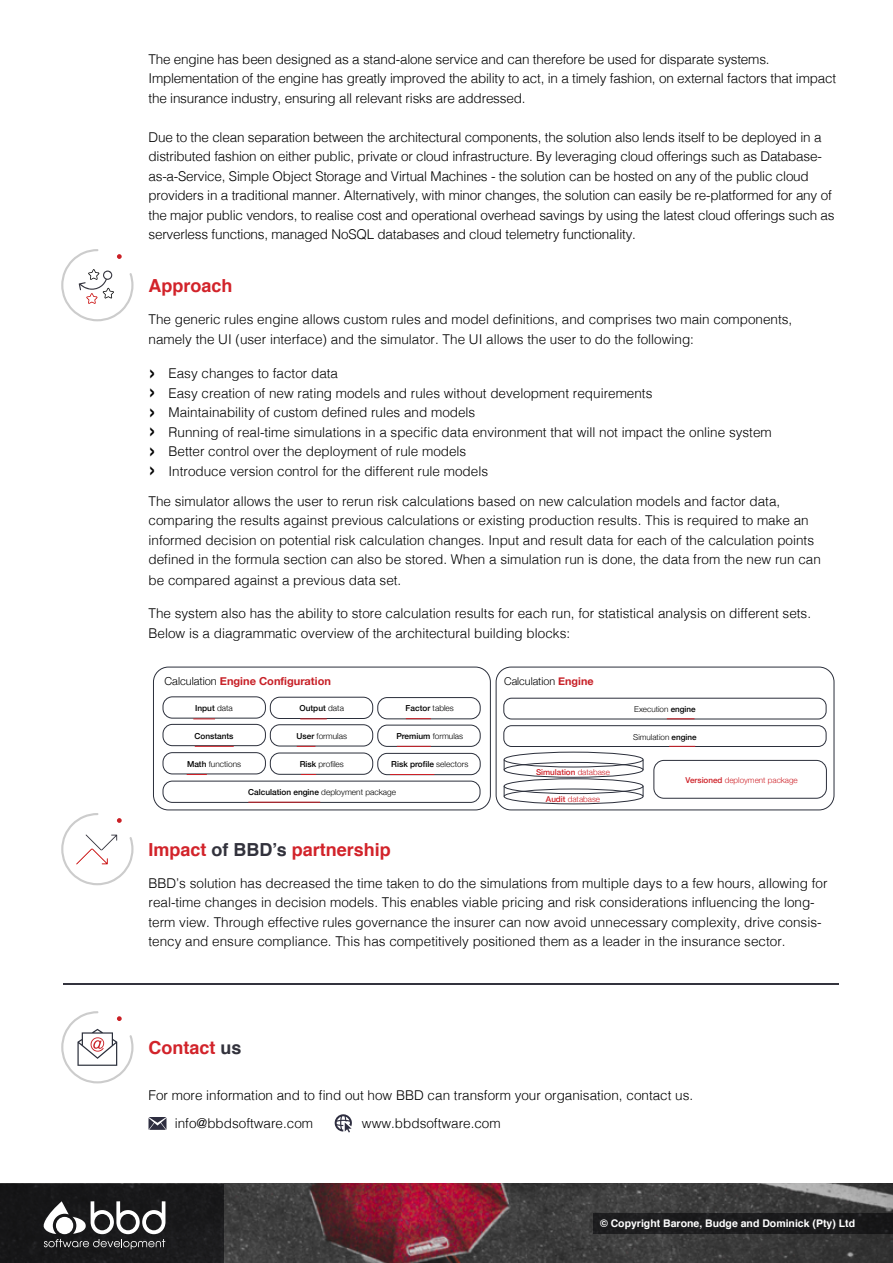
<style>
.page{position:relative;width:893px;height:1263px;background:#fff}
.page>*{position:absolute;margin:0;border:0;box-sizing:border-box;transform-origin:0 0}
.t1{font:700 18px "Helvetica";color:#d2232a}
.t2{font:300 13.5px/19.5px "Helvetica";color:#000}
.t3{font:700 11.1px "Helvetica Neue";color:#c72027}
.t4{font:300 10.8px "Helvetica Neue";color:#000}
.t5{font:700 10.5px "Helvetica";color:#fff}
.t6{font:500 8.25px "Helvetica Neue";color:#000}
.t7{font:300 8.25px "Helvetica Neue";color:#000}
.t8{font:300 8.1px "Helvetica Neue";color:#ce2027}
.t9{font:300 8.1px "Helvetica Neue";color:#000}
.t10{font:500 8.1px "Helvetica Neue";color:#ce2027}
.s1{font-weight:700;font-size:22.5px}
.s2{font-weight:300;color:#000}
.s3{font-weight:700;color:#c72027}
.s4{font-weight:300}
.s5{font-weight:500}
.s6{color:#32323c}
</style>
<div class="page">
<svg style="left:61px;top:249px;width:72px;height:72px"></svg>
<img style="left:224px;top:1184px;width:669px;height:79px">
<div style="left:0;top:1184px;width:224px;height:79px;background:#18181a"></div>
<div style="left:593px;top:1213px;width:300px;height:20px;background:#1b1b1c"></div>
<div style="left:153px;top:667px;width:338px;height:143px;border:1px solid #2b2f3b;border-radius:15px"></div>
<div style="left:496px;top:667px;width:338px;height:143px;border:1px solid #2b2f3b;border-radius:15px"></div>
<div style="left:654px;top:760px;width:172px;height:38px;border:1px solid #2b2f3b;border-radius:10px"></div>
<div style="left:163px;top:781px;width:317px;height:21px;border:1px solid #2b2f3b;border-radius:9px"></div>
<div style="left:504px;top:698px;width:322px;height:21px;border:1px solid #2b2f3b;border-radius:8px"></div>
<div style="left:504px;top:726px;width:322px;height:20px;border:1px solid #2b2f3b;border-radius:8px"></div>
<div style="left:378px;top:697px;width:102px;height:22px;border:1px solid #2b2f3b;border-radius:9px"></div>
<div style="left:378px;top:725px;width:102px;height:21px;border:1px solid #2b2f3b;border-radius:9px"></div>
<div style="left:378px;top:753px;width:102px;height:22px;border:1px solid #2b2f3b;border-radius:9px"></div>
<div style="left:270px;top:697px;width:103px;height:21px;border:1px solid #2b2f3b;border-radius:9px"></div>
<div style="left:270px;top:725px;width:103px;height:21px;border:1px solid #2b2f3b;border-radius:9px"></div>
<div style="left:270px;top:753px;width:103px;height:21px;border:1px solid #2b2f3b;border-radius:9px"></div>
<div style="left:163px;top:697px;width:102px;height:21px;border:1px solid #2b2f3b;border-radius:9px"></div>
<div style="left:163px;top:724px;width:102px;height:22px;border:1px solid #2b2f3b;border-radius:9px"></div>
<div style="left:163px;top:752px;width:102px;height:22px;border:1px solid #2b2f3b;border-radius:9px"></div>
<svg style="left:193px;top:718px;width:22px;height:1px"></svg>
<svg style="left:300px;top:718px;width:27px;height:1px"></svg>
<svg style="left:297px;top:746px;width:18px;height:1px"></svg>
<svg style="left:301px;top:774px;width:15px;height:1px"></svg>
<hr style="left:390px;top:774px;width:44px;height:1px;background:#ce2027">
<hr style="left:248px;top:802px;width:72px;height:1px;background:#ce2027">
<svg style="left:667px;top:718px;width:27px;height:1px"></svg>
<svg style="left:669px;top:746px;width:26px;height:1px"></svg>
<hr style="left:397px;top:746px;width:34px;height:1px;background:#ce2027">
<svg style="left:406px;top:718px;width:25px;height:1px"></svg>
<hr style="left:195px;top:746px;width:39px;height:1px;background:#ce2027">
<svg style="left:187px;top:774px;width:20px;height:1px"></svg>
<div style="left:504px;top:752px;width:139px;height:15px;border:1px solid #2b2f3b;border-radius:50%"></div>
<div style="left:504px;top:762px;width:139px;height:15px;border:1px solid #2b2f3b;border-radius:50%"></div>
<div style="left:504px;top:779px;width:139px;height:15px;border:1px solid #2b2f3b;border-radius:50%"></div>
<div style="left:504px;top:789px;width:139px;height:15px;border:1px solid #2b2f3b;border-radius:50%"></div>
<svg style="left:61px;top:813px;width:72px;height:72px"></svg>
<svg style="left:61px;top:1011px;width:72px;height:72px"></svg>
<svg style="left:335px;top:1114px;width:17px;height:18px"></svg>
<svg style="left:148px;top:1117px;width:18px;height:13px"></svg>
<hr style="left:63px;top:983px;width:775px;height:1px;background:#33333d">
<svg style="left:43px;top:1201px;width:122px;height:48px"></svg>
<p class="t2" style="left:148px;top:48px;width:689px">The engine has been designed as a stand-alone service and can therefore be used for disparate systems.<br>Implementation of the engine has greatly improved the ability to act, in a timely fashion, on external factors that impact the insurance industry, ensuring all relevant risks are addressed.</p>
<p class="t2" style="left:148px;top:126px;width:688px">Due to the clean separation between the architectural components, the solution also lends itself to be deployed in a distributed fashion on either public, private or cloud infrastructure. By leveraging cloud offerings such as Database&shy;as-a-Service, Simple Object Storage and Virtual Machines - the solution can be hosted on any of the public cloud providers in a traditional manner. Alternatively, with minor changes, the solution can easily be re-platformed for any of the major public vendors, to realise cost and operational overhead savings by using the latest cloud offerings such as serverless functions, managed NoSQL databases and cloud telemetry functionality.</p>
<h1 class="t1" style="left:148px;top:271px;width:86px">Approach</h1>
<p class="t2" style="left:148px;top:309px;width:645px">The generic rules engine allows custom rules and model definitions, and comprises two main components, namely the UI (user interface) and the simulator. The UI allows the user to do the following:</p>
<p class="t2" style="left:148px;top:363px;width:625px"><span class="s1">›</span> Easy changes to factor data<br><span class="s1">›</span> Easy creation of new rating models and rules without development requirements<br><span class="s1">›</span> Maintainability of custom defined rules and models<br><span class="s1">›</span> Running of real-time simulations in a specific data environment that will not impact the online system <span class="s1">›</span> Better control over the deployment of rule models<br><span class="s1">›</span> Introduce version control for the different rule models</p>
<p class="t2" style="left:149px;top:490px;width:674px">The simulator allows the user to rerun risk calculations based on new calculation models and factor data, comparing the results against previous calculations or existing production results. This is required to make an informed decision on potential risk calculation changes. Input and result data for each of the calculation points defined in the formula section can also be stored. When a simulation run is done, the data from the new run can</p>
<p class="t2" style="left:149px;top:570px;width:254px">be compared against a previous data set.</p>
<p class="t2" style="left:149px;top:603px;width:664px">The system also has the ability to store calculation results for each run, for statistical analysis on different sets.<br>Below is a diagrammatic overview of the architectural building blocks:</p>
<p class="t3" style="left:165px;top:672px;width:168px"><span class="s2">Calculation</span> Engine Configuration</p>
<p class="t4" style="left:504px;top:672px;width:91px">Calculation <span class="s3">Engine</span></p>
<p class="t6" style="left:300px;top:702px;width:46px">Output <span class="s4">data</span></p>
<p class="t7" style="left:296px;top:729px;width:52px"><span class="s5">User</span> formulas</p>
<p class="t7" style="left:300px;top:757px;width:46px"><span class="s5">Risk</span> profiles</p>
<p class="t6" style="left:195px;top:702px;width:39px">Input <span class="s4">data</span></p>
<p class="t6" style="left:195px;top:729px;width:41px">Constants</p>
<p class="t7" style="left:187px;top:757px;width:56px"><span class="s5">Math</span> functions</p>
<p class="t6" style="left:406px;top:702px;width:50px">Factor <span class="s4">tables</span></p>
<p class="t7" style="left:396px;top:729px;width:68px"><span class="s5">Premium</span> formulas</p>
<p class="t6" style="left:391px;top:757px;width:79px">Risk profile <span class="s4">selectors</span></p>
<p class="t6" style="left:248px;top:785px;width:149px">Calculation engine <span class="s4">deployment package</span></p>
<p class="t10" style="left:536px;top:765px;width:75px">Simulation <span class="s4">database</span></p>
<p class="t8" style="left:546px;top:792px;width:56px"><span class="s5">Audit</span> database</p>
<p class="t9" style="left:634px;top:703px;width:63px">Execution <span class="s5">engine</span></p>
<p class="t9" style="left:633px;top:730px;width:65px">Simulation <span class="s5">engine</span></p>
<p class="t8" style="left:686px;top:773px;width:114px"><span class="s5">Versioned</span> deployment package</p>
<h1 class="t1" style="left:148px;top:835px;width:244px">Impact <span class="s6">of BBD’s</span> partnership</h1>
<p class="t2" style="left:148px;top:872px;width:680px">BBD’s solution has decreased the time taken to do the simulations from multiple days to a few hours, allowing for real-time changes in decision models. This enables viable pricing and risk considerations influencing the long&shy;term view. Through effective rules governance the insurer can now avoid unnecessary complexity, drive consis&shy;tency and ensure compliance. This has competitively positioned them as a leader in the insurance sector.</p>
<h1 class="t1" style="left:148px;top:1033px;width:95px">Contact <span class="s6">us</span></h1>
<p class="t2" style="left:175px;top:1079px;width:520px;line-height:28.5px;text-indent:-26px">For more information and to find out how BBD can transform your organisation, contact us. info@bbdsoftware.com</p>
<p class="t2" style="left:362px;top:1112px;width:140px">www.bbdsoftware.com</p>
<p class="t5" style="left:600px;top:1215px;width:257px">© Copyright Barone, Budge and Dominick (Pty) Ltd</p>
</div>
